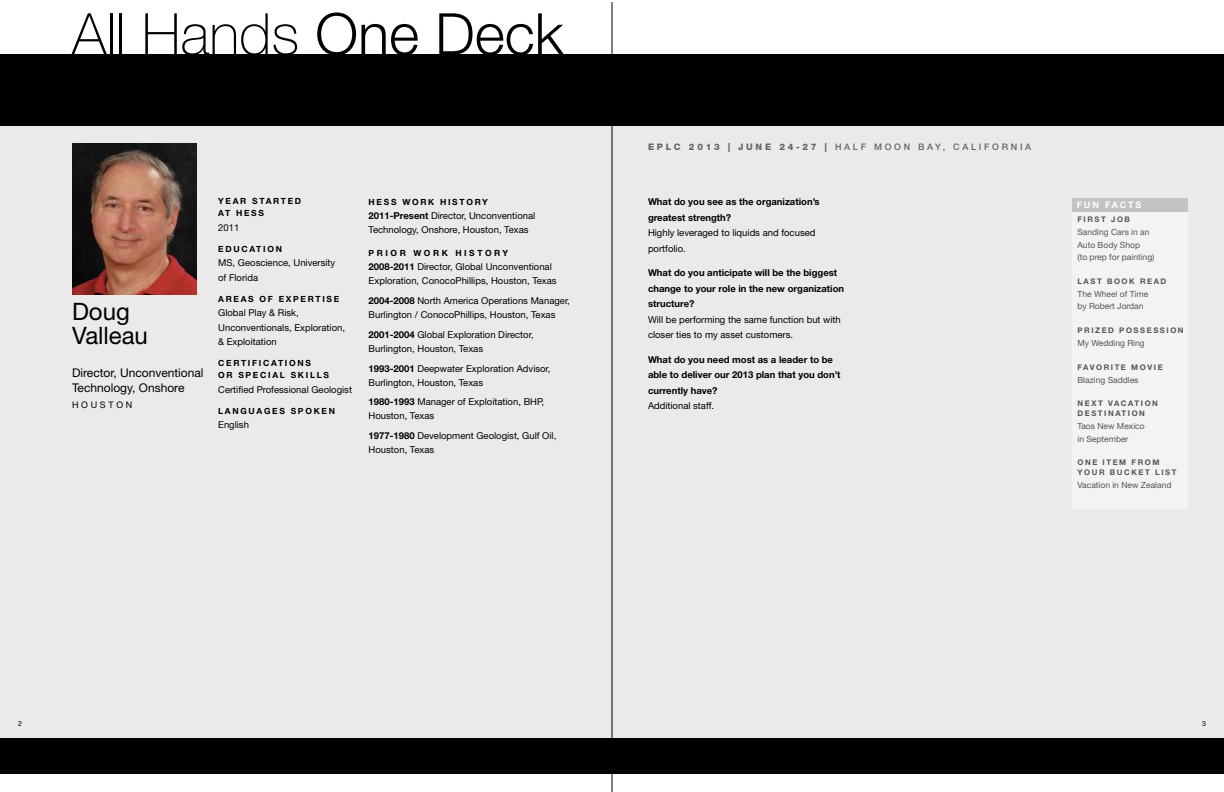
<style>
.page{position:relative;width:1224px;height:792px;background:#fff}
.page>*{position:absolute;margin:0;border:0;box-sizing:border-box;transform-origin:0 0}
.t1{font:100 57.8px "Helvetica Neue";color:#000}
.t2{font:24px/24px "Helvetica Neue";color:#000}
.t3{font:12px/15px "Helvetica Neue";color:#000}
.t4{font:9.5px/14px "Helvetica Neue";color:#000}
.t5{font:700 9.5px/15.5px "Helvetica Neue";color:#000}
.t6{font:500 9px "Helvetica Neue";letter-spacing:.3em;color:#6d6e71}
.t7{font:700 9px "Helvetica Neue";letter-spacing:.2em;color:#fff}
.t8{font:9px "Helvetica Neue";letter-spacing:.3em;color:#000}
.t9{font:8.5px/12.8px "Helvetica Neue";color:#58595b}
.t10{font:700 8.5px/12px "Helvetica Neue";letter-spacing:.2em;color:#000}
.t11{font:700 8.5px "Helvetica Neue";letter-spacing:.3em;color:#000}
.t12{font:700 7.8px/10px "Helvetica Neue";letter-spacing:.2em;color:#58595b}
.t13{font:7px "Helvetica Neue";color:#000}
.s1{font-weight:300}
.s2{font-weight:700}
.s3{font-weight:800}
</style>
<div class="page">
<div style="left:0;top:80px;width:1224px;height:687px;background:#ebe9e9"></div>
<div style="left:0;top:54px;width:1224px;height:72px;background:#000"></div>
<div style="left:0;top:738px;width:1224px;height:36px;background:#000"></div>
<hr style="left:612px;top:2px;width:1px;height:790px;background:#000">
<div style="left:1073px;top:198px;width:115px;height:310px;background:#f4f3f3"></div>
<img style="left:72px;top:143px;width:124px;height:151px">
<h1 class="t1" style="left:72px;top:1px;width:493px">All Hands <span class="s1">One Deck</span></h1>
<h2 class="t2" style="left:72px;top:299px;width:78px">Doug<br>Valleau</h2>
<p class="t3" style="left:72px;top:365px;width:133px">Director, Unconventional<br>Technology, Onshore</p>
<p class="t8" style="left:72px;top:399px;width:62px">HOUSTON</p>
<p class="t10" style="left:218px;top:195px;width:85px">YEAR STARTED<br>AT HESS</p>
<p class="t4" style="left:218px;top:220px;width:23px">2011</p>
<p class="t10" style="left:218px;top:243px;width:62px">EDUCATION</p>
<p class="t4" style="left:218px;top:256px;width:119px;line-height:14.5px">MS, Geoscience, University of Florida</p>
<p class="t10" style="left:218px;top:293px;width:119px">AREAS OF EXPERTISE</p>
<p class="t4" style="left:218px;top:306px;width:128px;line-height:14.5px">Global Play &amp; Risk,<br>Unconventionals, Exploration, &amp; Exploitation</p>
<p class="t10" style="left:218px;top:357px;width:109px">CERTIFICATIONS<br>OR SPECIAL SKILLS</p>
<p class="t4" style="left:218px;top:382px;width:135px">Certified Professional Geologist</p>
<p class="t10" style="left:218px;top:405px;width:115px">LANGUAGES SPOKEN</p>
<p class="t4" style="left:218px;top:418px;width:32px">English</p>
<p class="t10" style="left:369px;top:196px;width:121px">HESS WORK HISTORY</p>
<p class="t4" style="left:369px;top:209px;width:168px"><span class="s2">2011-Present</span> Director, Unconventional<br>Technology, Onshore, Houston, Texas</p>
<p class="t11" style="left:369px;top:248px;width:141px">PRIOR WORK HISTORY</p>
<p class="t4" style="left:369px;top:260px;width:190px"><span class="s2">2008-2011</span> Director, Global Unconventional<br>Exploration, ConocoPhillips, Houston, Texas</p>
<p class="t4" style="left:369px;top:294px;width:203px"><span class="s2">2004-2008</span> North America Operations Manager,<br>Burlington / ConocoPhillips, Houston, Texas</p>
<p class="t4" style="left:369px;top:327px;width:167px"><span class="s2">2001-2004</span> Global Exploration Director,<br>Burlington, Houston, Texas</p>
<p class="t4" style="left:369px;top:361px;width:183px"><span class="s2">1993-2001</span> Deepwater Exploration Advisor,<br>Burlington, Houston, Texas</p>
<p class="t4" style="left:369px;top:395px;width:177px"><span class="s2">1980-1993</span> Manager of Exploitation, BHP,<br>Houston, Texas</p>
<p class="t4" style="left:369px;top:429px;width:189px"><span class="s2">1977-1980</span> Development Geologist, Gulf Oil,<br>Houston, Texas</p>
<p class="t6" style="left:648px;top:142px;width:385px"><span class="s3">EPLC 2013 | JUNE 24-27 |</span> HALF MOON BAY, CALIFORNIA</p>
<p class="t5" style="left:648px;top:194px;width:173px">What do you see as the organization’s greatest strength?</p>
<p class="t4" style="left:648px;top:225px;width:169px;line-height:15.5px">Highly leveraged to liquids and focused portfolio.</p>
<p class="t5" style="left:648px;top:265px;width:198px">What do you anticipate will be the biggest change to your role in the new organization structure?</p>
<p class="t4" style="left:648px;top:312px;width:194px;line-height:15.5px">Will be performing the same function but with closer ties to my asset customers.</p>
<p class="t5" style="left:648px;top:351px;width:194px">What do you need most as a leader to be able to deliver our 2013 plan that you don’t currently have?</p>
<p class="t4" style="left:648px;top:399px;width:68px">Additional staff.</p>
<p class="t7" style="left:1077px;top:199px;width:66px">FUN FACTS</p>
<p class="t12" style="left:1077px;top:214px;width:54px">FIRST JOB</p>
<p class="t9" style="left:1077px;top:225px;width:78px">Sanding Cars in an<br>Auto Body Shop<br>(to prep for painting)</p>
<p class="t12" style="left:1077px;top:276px;width:90px">LAST BOOK READ</p>
<p class="t9" style="left:1077px;top:287px;width:72px">The Wheel of Time by Robert Jordan</p>
<p class="t12" style="left:1077px;top:325px;width:108px">PRIZED POSSESSION</p>
<p class="t9" style="left:1077px;top:336px;width:69px">My Wedding Ring</p>
<p class="t12" style="left:1077px;top:362px;width:87px">FAVORITE MOVIE</p>
<p class="t9" style="left:1077px;top:373px;width:63px">Blazing Saddles</p>
<p class="t12" style="left:1077px;top:398px;width:82px">NEXT VACATION<br>DESTINATION</p>
<p class="t9" style="left:1077px;top:420px;width:69px">Taos New Mexico in September</p>
<p class="t12" style="left:1077px;top:457px;width:101px">ONE ITEM FROM<br>YOUR BUCKET LIST</p>
<p class="t9" style="left:1077px;top:479px;width:95px">Vacation in New Zealand</p>
<p class="t13" style="left:18px;top:720px;width:5px">2</p>
<p class="t13" style="left:1202px;top:720px;width:5px">3</p>
</div>
